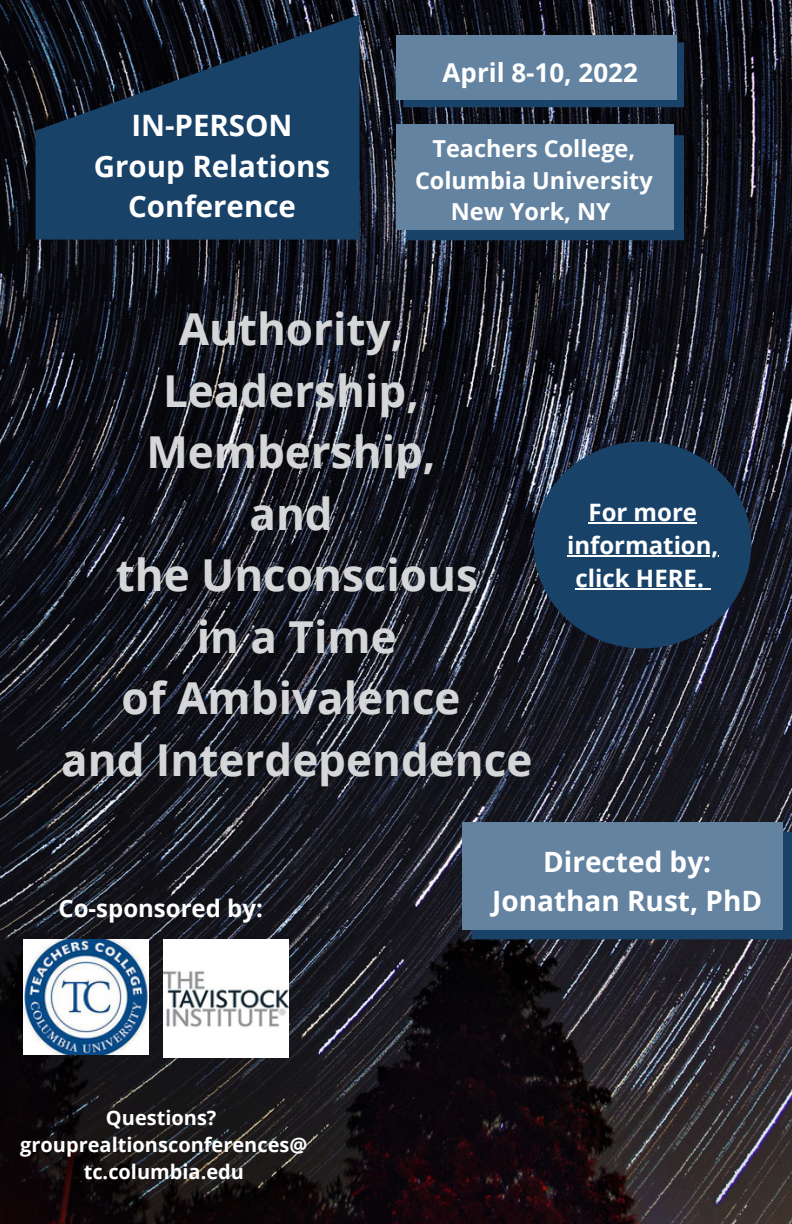
<style>
.page{position:relative;width:792px;height:1224px;background:#fff}
.page>*{position:absolute;margin:0;border:0;box-sizing:border-box;transform-origin:0 0}
.t1{font:700 44px "Open Sans";color:#d5d6d7}
.t2{font:700 29.4px/40.4px "Open Sans";color:#fff;text-align:center}
.t3{font:700 28px "Open Sans";color:#fff}
.t4{font:700 26px "Open Sans";color:#fff}
.t5{font:700 24px/33px "Open Sans";color:#fff;text-align:center}
.t6{font:700 23.4px/31.6px "Open Sans";color:#fff;text-align:center}
.t7{font:700 20px "Open Sans";color:#fff}
</style>
<div class="page">
<img style="left:0;top:0;width:792px;height:1224px">
<img style="left:164px;top:939px;width:124px;height:119px">
<img style="left:24px;top:939px;width:124px;height:116px">
<div style="left:534px;top:441px;width:217px;height:207px;background:#194269;border-radius:50%"></div>
<svg style="left:36px;top:15px;width:324px;height:225px;background:#163554"></svg>
<div style="left:406px;top:135px;width:278px;height:105px;background:#194269"></div>
<div style="left:396px;top:125px;width:278px;height:105px;background:#6483a1"></div>
<div style="left:472px;top:832px;width:320px;height:107px;background:#194269"></div>
<div style="left:462px;top:822px;width:321px;height:108px;background:#6483a1"></div>
<div style="left:403px;top:42px;width:281px;height:65px;background:#194269"></div>
<div style="left:396px;top:35px;width:281px;height:65px;background:#6483a1"></div>
<hr style="left:589px;top:522px;width:108px;height:2px;background:#fff">
<hr style="left:567px;top:555px;width:152px;height:2px;background:#fff">
<hr style="left:576px;top:588px;width:128px;height:2px;background:#fff">
<svg style="left:704px;top:588px;width:6px;height:2px"></svg>
<p class="t2" style="left:131px;top:105px;width:163px">IN-PERSON</p>
<p class="t2" style="left:94px;top:145px;width:238px">Group Relations<br>Conference</p>
<p class="t4" style="left:443px;top:54px;width:197px">April 8-10, 2022</p>
<p class="t6" style="left:415px;top:132px;width:239px">Teachers College,<br>Columbia University</p>
<p class="t6" style="left:451px;top:195px;width:161px">New York, NY</p>
<p class="t1" style="left:179px;top:298px;width:226px">Authority,</p>
<p class="t1" style="left:163px;top:360px;width:258px">Leadership,</p>
<p class="t1" style="left:146px;top:421px;width:291px">Membership,</p>
<p class="t1" style="left:249px;top:483px;width:85px">and</p>
<p class="t1" style="left:116px;top:544px;width:364px">the Unconscious</p>
<p class="t1" style="left:197px;top:606px;width:201px">in a Time</p>
<p class="t1" style="left:122px;top:667px;width:341px">of Ambivalence</p>
<p class="t1" style="left:61px;top:729px;width:473px">and Interdependence</p>
<p class="t5" style="left:567px;top:495px;width:153px">For more information, click HERE.</p>
<p class="t5" style="left:58px;top:891px;width:206px">Co-sponsored by:</p>
<p class="t7" style="left:106px;top:1104px;width:112px">Questions?</p>
<p class="t7" style="left:20px;top:1131px;width:289px">grouprealtionsconferences@</p>
<p class="t7" style="left:84px;top:1158px;width:162px">tc.columbia.edu</p>
<p class="t3" style="left:543px;top:842px;width:170px">Directed by:</p>
<p class="t3" style="left:492px;top:881px;width:271px">Jonathan Rust, PhD</p>
</div>
